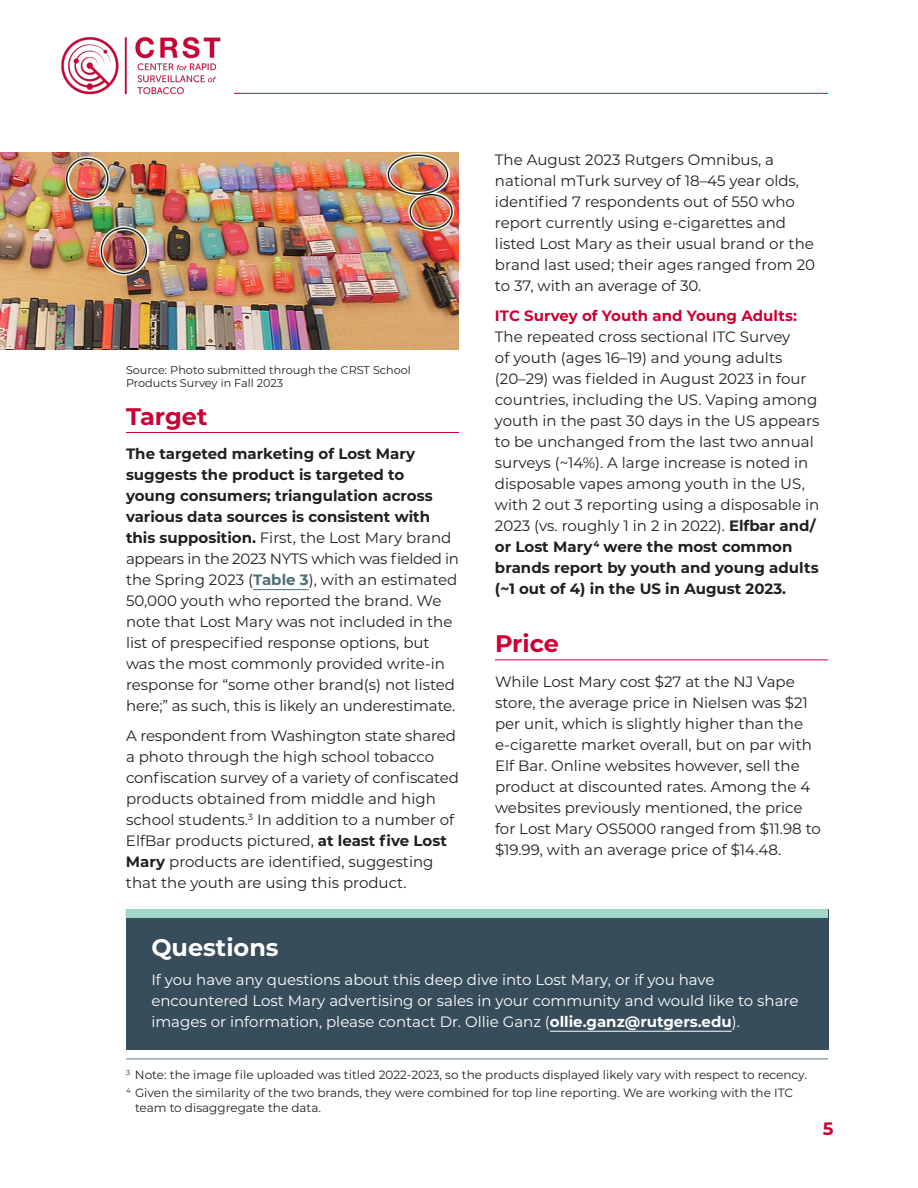
<style>
.page{position:relative;width:918px;height:1188px;background:#fff}
.page>*{position:absolute;margin:0;border:0;box-sizing:border-box;transform-origin:0 0}
.t1{font:700 24px "Montserrat";letter-spacing:-.005em;color:#c03}
.t2{font:700 24px "Montserrat";color:#fff}
.t3{font:700 18px "Montserrat";color:#c03}
.t4{font:15px/21px "Montserrat";color:#231f20}
.t5{font:15px/21px "Montserrat";color:#fff}
.t6{font:700 15px "Montserrat";color:#c03}
.t7{font:12px/18.5px "Montserrat";color:#231f20}
.t8{font:11.25px/13.5px "Montserrat";color:#231f20}
.s1{font-weight:700}
.s2{font-weight:700;color:#4c6e76}
</style>
<div class="page">
<img style="left:61px;top:37px;width:160px;height:58px">
<hr style="left:234px;top:93px;width:594px;height:1px;background:#c03">
<img style="left:0;top:153px;width:459px;height:196px">
<hr style="left:126px;top:432px;width:333px;height:1px;background:#c03">
<hr style="left:253px;top:589px;width:56px;height:1px;background:#4c6e76">
<hr style="left:495px;top:660px;width:333px;height:1px;background:#c03">
<div style="left:126px;top:909px;width:702px;height:73px;background:#384d5b"></div>
<div style="left:126px;top:946px;width:702px;height:104px;background:#384d5b"></div>
<div style="left:126px;top:909px;width:702px;height:9px;background:#a1d7c8"></div>
<hr style="left:550px;top:1031px;width:182px;height:1px;background:#fff">
<hr style="left:126px;top:1059px;width:702px;height:1px;background:#5f818a">
<p class="t8" style="left:126px;top:362px;width:286px">Source: Photo submitted through the CRST School<br>Products Survey in Fall 2023</p>
<h1 class="t1" style="left:126px;top:399px;width:83px">Target</h1>
<p class="t4" style="left:126px;top:443px;width:334px"><span class="s1">The targeted marketing of Lost Mary suggests the product is targeted to<br>young consumers; triangulation across various data sources is consistent with this supposition.</span> First, the Lost Mary brand appears in the 2023 NYTS which was fielded in the Spring 2023 (<span class="s2">Table 3</span>), with an estimated 50,000 youth who reported the brand. We note that Lost Mary was not included in the list of prespecified response options, but was the most commonly provided write-in response for “some other brand(s) not listed here;” as such, this is likely an underestimate.</p>
<p class="t4" style="left:126px;top:725px;width:335px">A respondent from Washington state shared a photo through the high school tobacco confiscation survey of a variety of confiscated products obtained from middle and high school students.<sup>3</sup> In addition to a number of ElfBar products pictured, <span class="s1">at least five Lost Mary</span> products are identified, suggesting that the youth are using this product.</p>
<p class="t4" style="left:495px;top:148px;width:322px">The August 2023 Rutgers Omnibus, a national mTurk survey of 18–45 year olds, identified 7 respondents out of 550 who report currently using e-cigarettes and listed Lost Mary as their usual brand or the brand last used; their ages ranged from 20 to 37, with an average of 30.</p>
<p class="t6" style="left:495px;top:304px;width:304px">ITC Survey of Youth and Young Adults:</p>
<p class="t4" style="left:495px;top:325px;width:326px">The repeated cross sectional ITC Survey<br>of youth (ages 16–19) and young adults (20–29) was fielded in August 2023 in four countries, including the US. Vaping among youth in the past 30 days in the US appears to be unchanged from the last two annual surveys (~14%). A large increase is noted in disposable vapes among youth in the US, with 2 out 3 reporting using a disposable in 2023 (vs. roughly 1 in 2 in 2022). <span class="s1">Elfbar and/ or Lost Mary</span><sup>4</sup> <span class="s1">were the most common brands report by youth and young adults (~1 out of 4) in the US in August 2023.</span></p>
<h1 class="t1" style="left:495px;top:626px;width:65px">Price</h1>
<p class="t4" style="left:495px;top:670px;width:327px">While Lost Mary cost $27 at the NJ Vape store, the average price in Nielsen was $21 per unit, which is slightly higher than the e-cigarette market overall, but on par with Elf Bar. Online websites however, sell the product at discounted rates. Among the 4 websites previously mentioned, the price for Lost Mary OS5000 ranged from $11.98 to $19.99, with an average price of $14.48.</p>
<h1 class="t2" style="left:151px;top:930px;width:129px">Questions</h1>
<p class="t5" style="left:151px;top:968px;width:649px">If you have any questions about this deep dive into Lost Mary, or if you have encountered Lost Mary advertising or sales in your community and would like to share images or information, please contact Dr. Ollie Ganz (<span class="s1">ollie.ganz@rutgers.edu</span>).</p>
<p class="t7" style="left:126px;top:1065px;width:682px"><sup>3</sup> Note: the image file uploaded was titled 2022-2023, so the products displayed likely vary with respect to recency.<br><sup>4</sup> Given the similarity of the two brands, they were combined for top line reporting. We are working with the ITC</p>
<p class="t7" style="left:135px;top:1098px;width:188px">team to disaggregate the data.</p>
<p class="t3" style="left:823px;top:1115px;width:12px">5</p>
</div>
